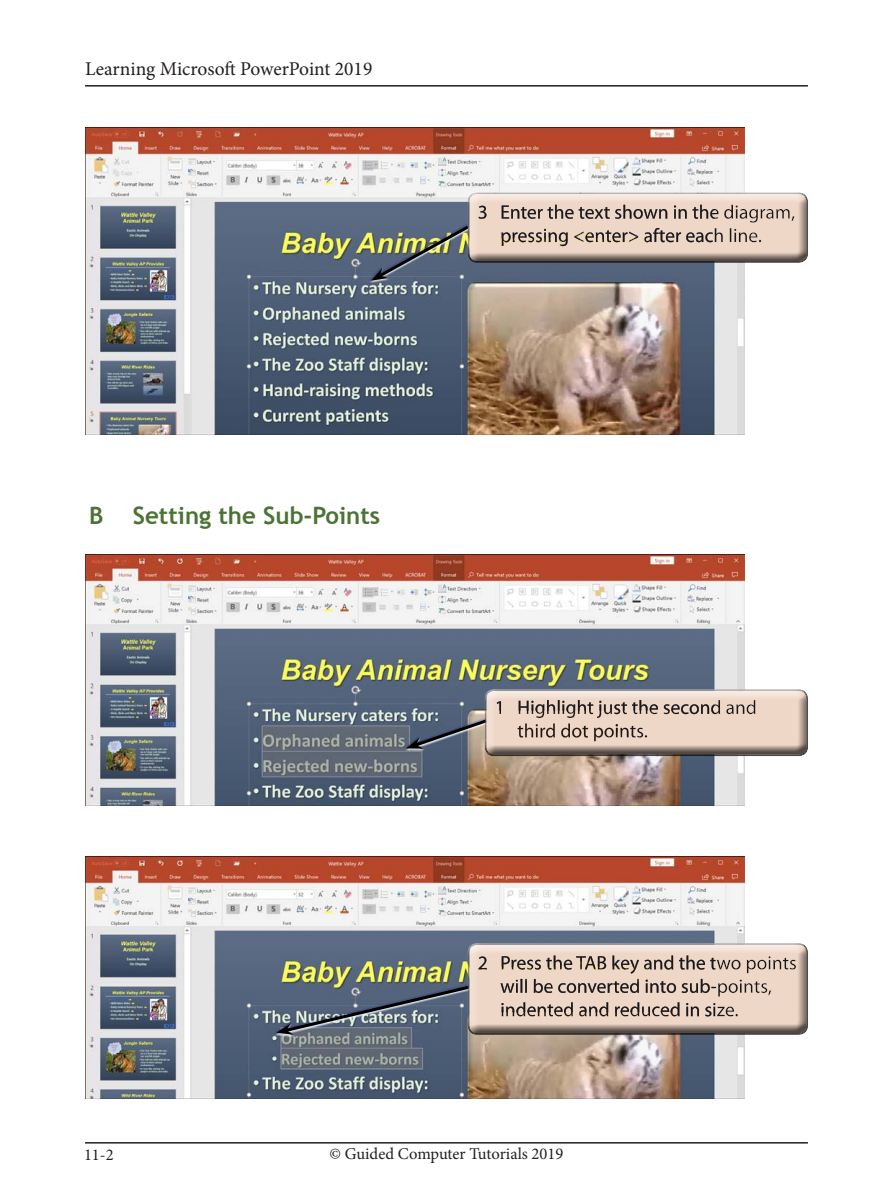
<style>
.page{position:relative;width:893px;height:1191px;background:#fff}
.page>*{position:absolute;margin:0;border:0;box-sizing:border-box;transform-origin:0 0}
.Sub-Head_point{font:700 24px "Trebuchet MS";color:#4c7235}
.Body{font:19.5px "Minion Pro";color:#231f20}
.Body-2{font:16.5px "Minion Pro";color:#231f20}
</style>
<div class="page">
<hr style="left:85px;top:1142px;width:723px;height:1px;background:#231f20">
<hr style="left:85px;top:85px;width:723px;height:2px;background:#231f20">
<img style="left:85px;top:128px;width:659px;height:307px">
<div style="left:368px;top:223px;width:102px;height:59px;background:#00f;opacity:.18"></div>
<img style="left:85px;top:554px;width:659px;height:251px">
<div style="left:404px;top:717px;width:84px;height:32px;background:#00f;opacity:.18"></div>
<img style="left:85px;top:856px;width:659px;height:243px">
<div style="left:274px;top:985px;width:197px;height:51px;background:#fff;opacity:.94"></div>
<svg style="left:371px;top:192px;width:374px;height:89px;background:#6c7985"></svg>
<div style="left:468px;top:190px;width:349px;height:74px;background:#231f20;opacity:.75"></div>
<svg style="left:406px;top:689px;width:78px;height:67px;background:#616b7b"></svg>
<div style="left:484px;top:687px;width:324px;height:63px;background:#fff;opacity:.75"></div>
<div style="left:484px;top:690px;width:324px;height:66px;background:#231f20;opacity:.75"></div>
<img style="left:276px;top:943px;width:192px;height:91px">
<div style="left:468px;top:941px;width:351px;height:94px;background:#231f20;opacity:.75"></div>
<p class="Body" style="left:85px;top:56px;width:289px">Learning Microsoft PowerPoint 2019</p>
<p class="Sub-Head_point" style="left:89px;top:501px;width:292px">B Setting the Sub-Points</p>
<p class="Body-2" style="left:84px;top:1143px;width:31px">11-2</p>
<p class="Body-2" style="left:330px;top:1143px;width:235px">© Guided Computer Tutorials 2019</p>
</div>
